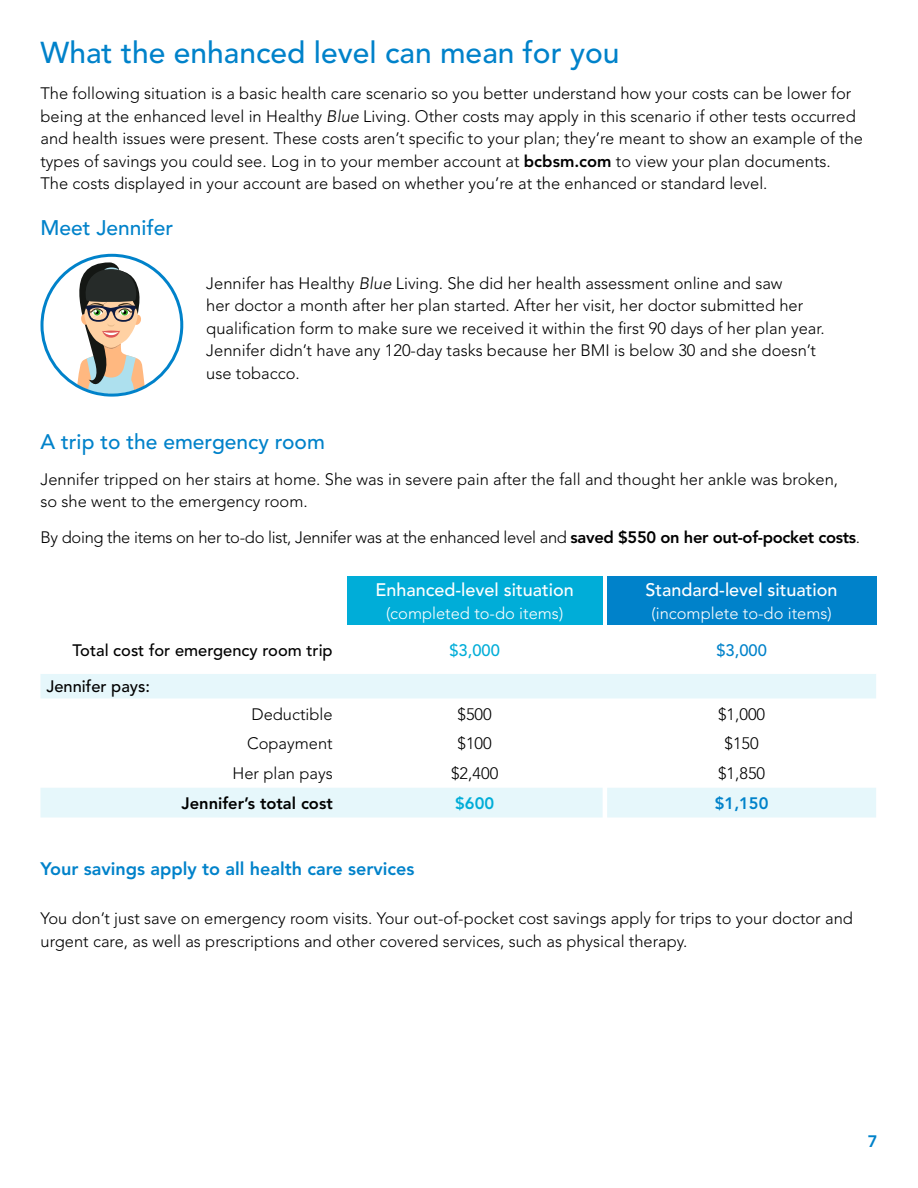
<style>
.page{position:relative;width:918px;height:1188px;background:#fff}
.page>*{position:absolute;margin:0;border:0;box-sizing:border-box;transform-origin:0 0}
.t1{font:500 30px "Avenir LT Std";color:#0082ca}
.t2{font:500 21px "Avenir LT Std";color:#0082ca}
.t3{font:500 18px "Avenir LT Std";color:#fff}
.t4{font:800 18px "Avenir LT Std";color:#0082ca}
.t5{font:300 16.5px/22.5px "Avenir LT Std";color:#000}
.t6{font:300 16.5px "Avenir LT Std";letter-spacing:-.02em;color:#000}
.t7{font:300 16.5px "Avenir LT Std";color:#fff}
.t8{font:500 16.5px "Avenir LT Std";color:#000}
.t9{font:800 16.5px "Avenir LT Std";color:#000}
.t10{font:800 16.5px "Avenir LT Std";color:#0082ca}
.t11{font:500 16.5px "Avenir LT Std";color:#00add8}
.t12{font:500 16.5px "Avenir LT Std";color:#0082ca}
.t13{font:800 16.5px "Avenir LT Std";color:#00add8}
.s1{font-style:italic}
.s2{font-weight:800}
</style>
<div class="page">
<svg style="left:40px;top:253px;width:144px;height:144px"></svg>
<div style="left:347px;top:576px;width:256px;height:49px;background:#00add8"></div>
<div style="left:607px;top:576px;width:269px;height:49px;background:#0082ca"></div>
<svg style="left:40px;top:674px;width:836px;height:144px"></svg>
<h1 class="t1" style="left:40px;top:35px;width:581px">What the enhanced level can mean for you</h1>
<p class="t5" style="left:40px;top:82px;width:824px">The following situation is a basic health care scenario so you better understand how your costs can be lower for being at the enhanced level in Healthy <span class="s1">Blue</span> Living. Other costs may apply in this scenario if other tests occurred and health issues were present. These costs aren’t specific to your plan; they’re meant to show an example of the types of savings you could see. Log in to your member account at <span class="s2">bcbsm.com</span> to view your plan documents.<br>The costs displayed in your account are based on whether you’re at the enhanced or standard level.</p>
<p class="t2" style="left:40px;top:216px;width:134px">Meet Jennifer</p>
<p class="t5" style="left:206px;top:272px;width:620px">Jennifer has Healthy <span class="s1">Blue</span> Living. She did her health assessment online and saw<br>her doctor a month after her plan started. After her visit, her doctor submitted her qualification form to make sure we received it within the first 90 days of her plan year.<br>Jennifer didn’t have any 120-day tasks because her BMI is below 30 and she doesn’t use tobacco.</p>
<p class="t2" style="left:40px;top:430px;width:286px">A trip to the emergency room</p>
<p class="t5" style="left:40px;top:468px;width:799px">Jennifer tripped on her stairs at home. She was in severe pain after the fall and thought her ankle was broken, so she went to the emergency room.</p>
<p class="t6" style="left:40px;top:528px;width:821px">By doing the items on her to-do list, Jennifer was at the enhanced level and <span class="s2">saved $550 on her out-of-pocket costs</span>.</p>
<p class="t3" style="left:375px;top:579px;width:200px">Enhanced-level situation</p>
<p class="t7" style="left:386px;top:603px;width:179px">(completed to-do items)</p>
<p class="t3" style="left:646px;top:579px;width:194px">Standard-level situation</p>
<p class="t7" style="left:651px;top:603px;width:182px">(incomplete to-do items)</p>
<p class="t8" style="left:73px;top:640px;width:262px">Total cost for emergency room trip</p>
<p class="t11" style="left:449px;top:640px;width:52px">$3,000</p>
<p class="t12" style="left:716px;top:640px;width:52px">$3,000</p>
<p class="t8" style="left:47px;top:677px;width:105px">Jennifer pays:</p>
<p class="t5" style="left:251px;top:703px;width:83px">Deductible</p>
<p class="t5" style="left:458px;top:703px;width:36px">$500</p>
<p class="t5" style="left:718px;top:703px;width:49px">$1,000</p>
<p class="t5" style="left:247px;top:732px;width:87px">Copayment</p>
<p class="t5" style="left:458px;top:732px;width:36px">$100</p>
<p class="t5" style="left:724px;top:732px;width:36px">$150</p>
<p class="t5" style="left:232px;top:762px;width:102px">Her plan pays</p>
<p class="t5" style="left:451px;top:762px;width:49px">$2,400</p>
<p class="t5" style="left:718px;top:762px;width:49px">$1,850</p>
<p class="t9" style="left:182px;top:793px;width:153px">Jennifer’s total cost</p>
<p class="t13" style="left:455px;top:793px;width:41px">$600</p>
<p class="t10" style="left:715px;top:793px;width:55px">$1,150</p>
<p class="t4" style="left:40px;top:858px;width:376px">Your savings apply to all health care services</p>
<p class="t5" style="left:40px;top:907px;width:814px">You don’t just save on emergency room visits. Your out-of-pocket cost savings apply for trips to your doctor and urgent care, as well as prescriptions and other covered services, such as physical therapy.</p>
<p class="t10" style="left:868px;top:1131px;width:11px">7</p>
</div>
